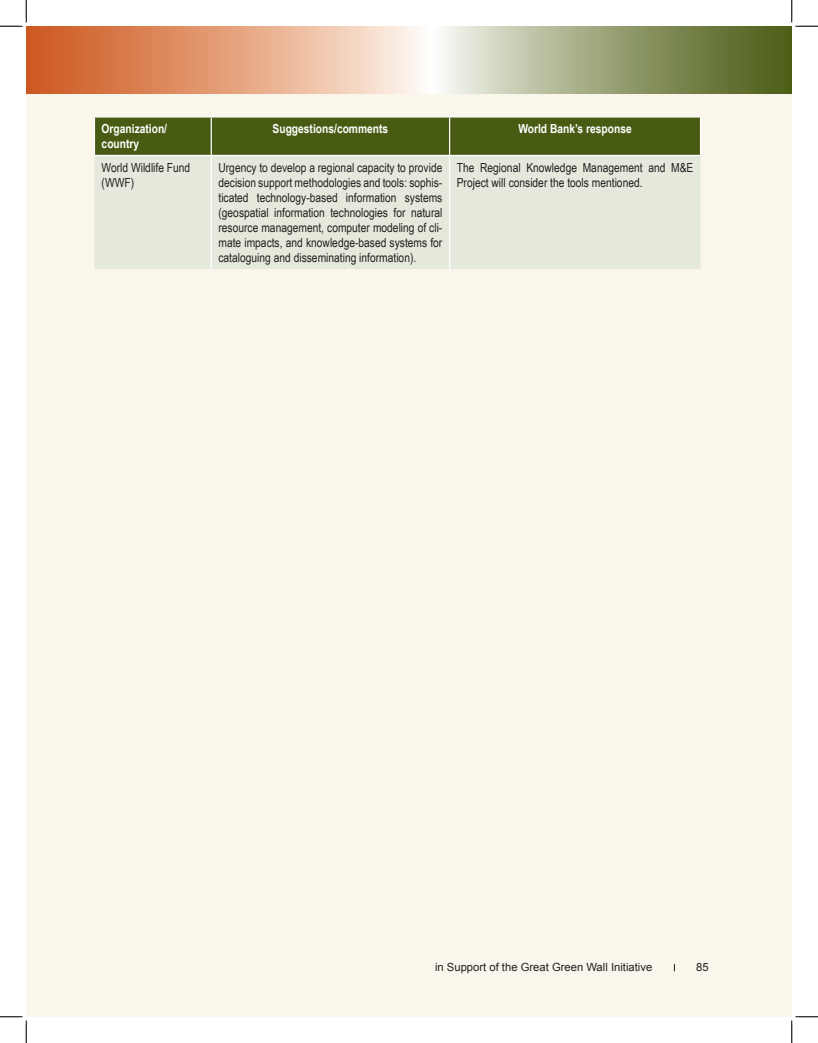
<style>
.page{position:relative;width:818px;height:1043px;background:#fff}
.page>*{position:absolute;margin:0;border:0;box-sizing:border-box;transform-origin:0 0}
.t1{font:12.5px/15px "Arial Narrow";color:#231f20}
.t2{font:700 12.5px/15px "Arial Narrow";color:#fff}
.t3{font:11.25px "Arial";color:#231f20}
</style>
<div class="page">
<div style="left:26px;top:26px;width:765px;height:990px;background:#faf6eb"></div>
<svg style="left:26px;top:26px;width:765px;height:68px"></svg>
<div style="left:95px;top:118px;width:604px;height:37px;background:#485b12"></div>
<div style="left:94px;top:156px;width:606px;height:113px;background:#e5e9dc"></div>
<hr style="left:211px;top:118px;width:1px;height:37px;background:#fff">
<hr style="left:449px;top:118px;width:1px;height:37px;background:#fff">
<hr style="left:211px;top:156px;width:1px;height:113px;background:#fff">
<hr style="left:449px;top:156px;width:1px;height:113px;background:#fff">
<hr style="left:94px;top:116px;width:117px;height:2px;background:#fff">
<hr style="left:94px;top:118px;width:1px;height:37px;background:#fff">
<hr style="left:211px;top:116px;width:238px;height:2px;background:#fff">
<hr style="left:449px;top:116px;width:252px;height:2px;background:#fff">
<hr style="left:699px;top:118px;width:2px;height:37px;background:#fff">
<hr style="left:94px;top:155px;width:117px;height:1px;background:#fff">
<hr style="left:211px;top:155px;width:238px;height:1px;background:#fff">
<hr style="left:449px;top:155px;width:252px;height:1px;background:#fff">
<svg style="left:0;top:0;width:27px;height:27px"></svg>
<svg style="left:0;top:1016px;width:27px;height:26px"></svg>
<svg style="left:790px;top:0;width:28px;height:27px"></svg>
<svg style="left:790px;top:1015px;width:28px;height:27px"></svg>
<p class="t2" style="left:102px;top:121px;width:67px">Organization/ country</p>
<p class="t2" style="left:272px;top:121px;width:117px">Suggestions/comments</p>
<p class="t2" style="left:518px;top:121px;width:115px">World Bank’s response</p>
<p class="t1" style="left:102px;top:159px;width:90px">World Wildlife Fund (WWF)</p>
<p class="t1" style="left:218px;top:159px;width:225px;text-align:justify">Urgency to develop a regional capacity to provide decision support methodologies and tools: sophis&shy;ticated technology-based information systems (geospatial information technologies for natural resource management, computer modeling of cli&shy;mate impacts, and knowledge-based systems for cataloguing and disseminating information).</p>
<p class="t1" style="left:457px;top:159px;width:238px">The Regional Knowledge Management and M&amp;E<br>Project will consider the tools mentioned.</p>
<p class="t3" style="left:435px;top:959px;width:219px">in Support of the Great Green Wall Initiative</p>
<p class="t3" style="left:696px;top:959px;width:14px">85</p>
</div>
